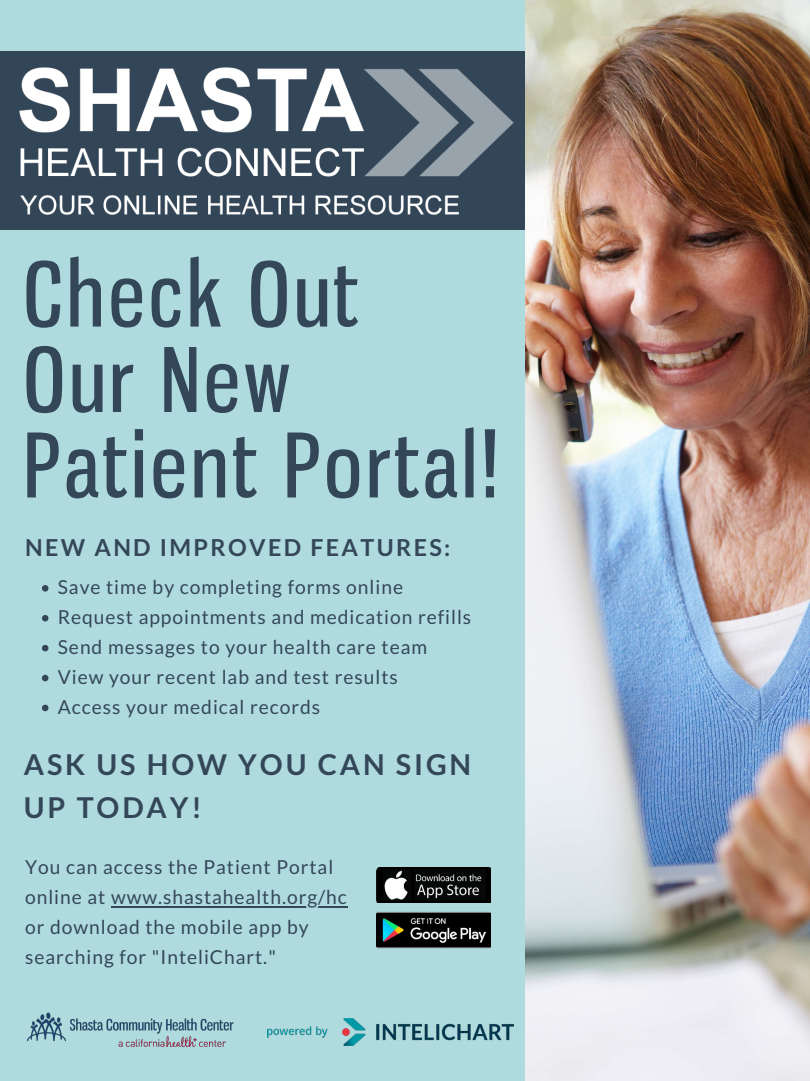
<style>
.page{position:relative;width:810px;height:1081px;background:#fff}
.page>*{position:absolute;margin:0;border:0;box-sizing:border-box;transform-origin:0 0}
.t1{font:87.12px/85.4px "Gnuolane Rg";letter-spacing:.05em;color:#344759}
.t2{font:700 28.62px/42.7px "Lato";letter-spacing:.1em;color:#344759}
.t3{font:700 23.38px "Lato";letter-spacing:.1em;color:#344759}
.t4{font:19.25px/29.9px "Lato";letter-spacing:.05em;color:#344759}
</style>
<div class="page">
<div style="left:0;top:0;width:535px;height:1080px;background:#afdbdf"></div>
<img style="left:525px;top:0;width:285px;height:1080px">
<img style="left:0;top:52px;width:525px;height:177px">
<img style="left:267px;top:1018px;width:246px;height:26px">
<img style="left:377px;top:867px;width:113px;height:82px">
<img style="left:27px;top:1012px;width:207px;height:36px">
<svg style="left:42px;top:585px;width:6px;height:6px"></svg>
<svg style="left:42px;top:615px;width:6px;height:6px"></svg>
<svg style="left:42px;top:644px;width:6px;height:7px"></svg>
<svg style="left:42px;top:674px;width:6px;height:7px"></svg>
<svg style="left:42px;top:704px;width:6px;height:7px"></svg>
<hr style="left:111px;top:905px;width:237px;height:2px;background:#344759">
<h1 class="t1" style="left:24px;top:251px;width:476px">Check Out<br>Our New<br>Patient Portal!</h1>
<p class="t3" style="left:25px;top:532px;width:427px">NEW AND IMPROVED FEATURES:</p>
<p class="t4" style="left:58px;top:571px;width:415px">Save time by completing forms online Request appointments and medication refills Send messages to your health care team View your recent lab and test results<br>Access your medical records</p>
<h2 class="t2" style="left:24px;top:742px;width:449px">ASK US HOW YOU CAN SIGN<br>UP TODAY!</h2>
<p class="t4" style="left:25px;top:851px;width:323px">You can access the Patient Portal online at www.shastahealth.org/hc or download the mobile app by searching for "InteliChart."</p>
</div>
